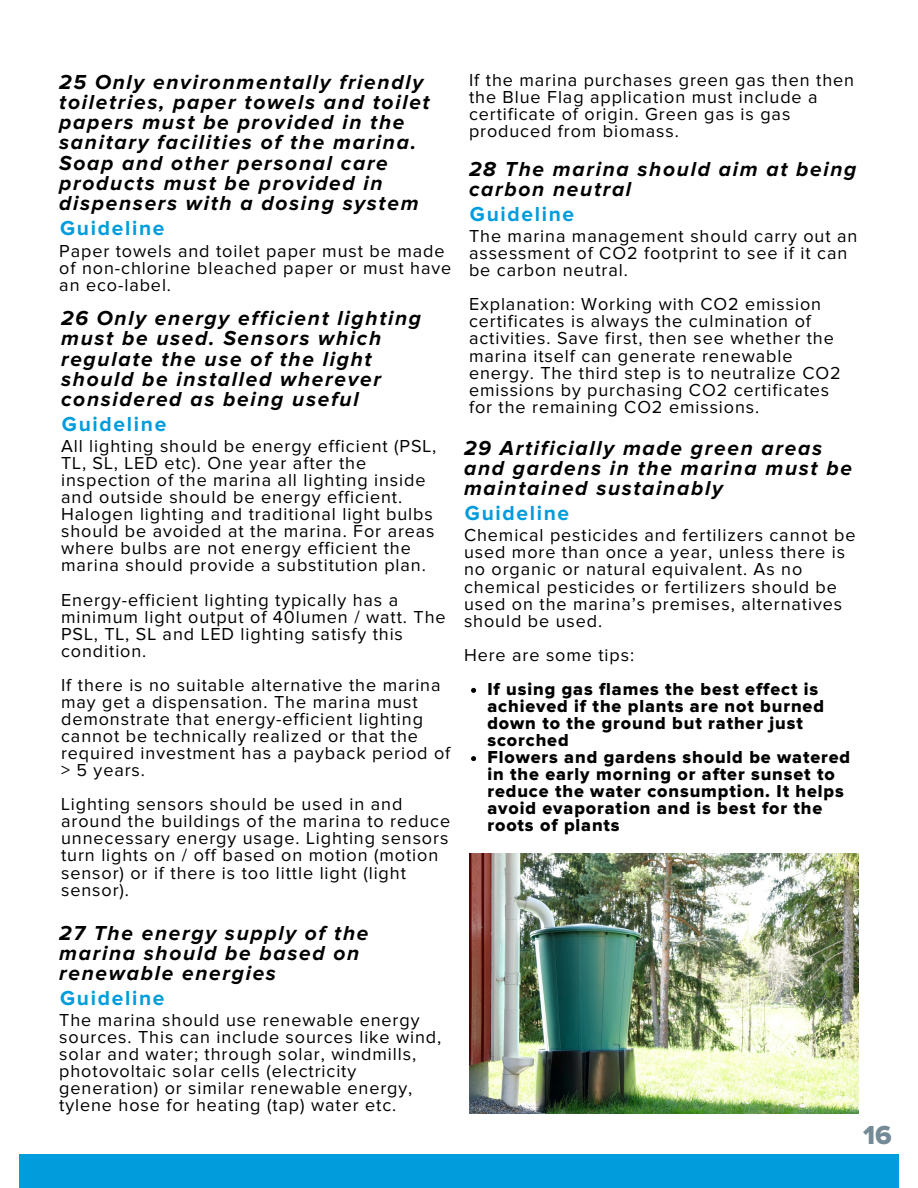
<style>
.page{position:relative;width:918px;height:1188px;background:#fff}
.page>*{position:absolute;margin:0;border:0;box-sizing:border-box;transform-origin:0 0}
.t1{font:27px "Proxima Nova Extrabld";color:#748a96}
.t2{font:italic 700 21px/20.2px "Proxima Nova";letter-spacing:.08em;color:#000}
.t3{font:700 21px "Proxima Nova";letter-spacing:.08em;color:#009cdc}
.t4{font:18px/17.1px "Proxima Nova";letter-spacing:.05em;color:#000}
.t5{font:18px/17.1px "Proxima Nova Extrabld";letter-spacing:.05em;color:#000}
</style>
<div class="page">
<div style="left:19px;top:1154px;width:880px;height:34px;background:#009cdc"></div>
<img style="left:469px;top:854px;width:389px;height:260px">
<svg style="left:471px;top:688px;width:5px;height:5px"></svg>
<svg style="left:471px;top:756px;width:5px;height:5px"></svg>
<p class="t2" style="left:59px;top:72px;width:372px">25 Only environmentally friendly toiletries, paper towels and toilet papers must be provided in the sanitary facilities of the marina.<br>Soap and other personal care products must be provided in dispensers with a dosing system</p>
<p class="t4" style="left:59px;top:243px;width:394px">Paper towels and toilet paper must be made of non-chlorine bleached paper or must have an eco-label.</p>
<p class="t2" style="left:61px;top:309px;width:362px">26 Only energy efficient lighting must be used. Sensors which regulate the use of the light should be installed wherever considered as being useful</p>
<p class="t3" style="left:60px;top:219px;width:106px">Guideline</p>
<p class="t3" style="left:62px;top:414px;width:106px">Guideline</p>
<p class="t4" style="left:61px;top:438px;width:377px">All lighting should be energy efficient (PSL, TL, SL, LED etc). One year after the inspection of the marina all lighting inside and outside should be energy efficient.<br>Halogen lighting and traditional light bulbs should be avoided at the marina. For areas where bulbs are not energy efficient the marina should provide a substitution plan.</p>
<p class="t4" style="left:61px;top:592px;width:386px">Energy-efficient lighting typically has a minimum light output of 40lumen / watt. The PSL, TL, SL and LED lighting satisfy this condition.</p>
<p class="t4" style="left:61px;top:677px;width:391px">If there is no suitable alternative the marina may get a dispensation. The marina must demonstrate that energy-efficient lighting cannot be technically realized or that the required investment has a payback period of &gt; 5 years.</p>
<p class="t4" style="left:61px;top:797px;width:391px">Lighting sensors should be used in and around the buildings of the marina to reduce unnecessary energy usage. Lighting sensors turn lights on / off based on motion (motion sensor) or if there is too little light (light sensor).</p>
<p class="t2" style="left:59px;top:924px;width:311px">27 The energy supply of the marina should be based on renewable energies</p>
<p class="t4" style="left:59px;top:1012px;width:383px">The marina should use renewable energy sources. This can include sources like wind, solar and water; through solar, windmills, photovoltaic solar cells (electricity generation) or similar renewable energy, tylene hose for heating (tap) water etc.</p>
<p class="t3" style="left:60px;top:988px;width:106px">Guideline</p>
<p class="t4" style="left:469px;top:72px;width:387px">If the marina purchases green gas then then the Blue Flag application must include a certificate of origin. Green gas is gas produced from biomass.</p>
<p class="t2" style="left:469px;top:160px;width:389px">28 The marina should aim at being carbon neutral</p>
<p class="t3" style="left:470px;top:204px;width:106px">Guideline</p>
<p class="t4" style="left:469px;top:228px;width:390px">The marina management should carry out an assessment of CO2 footprint to see if it can be carbon neutral.</p>
<p class="t4" style="left:469px;top:297px;width:373px">Explanation: Working with CO2 emission certificates is always the culmination of activities. Save first, then see whether the marina itself can generate renewable energy. The third step is to neutralize CO2 emissions by purchasing CO2 certificates for the remaining CO2 emissions.</p>
<p class="t2" style="left:464px;top:439px;width:390px">29 Artificially made green areas and gardens in the marina must be maintained sustainably</p>
<p class="t3" style="left:465px;top:503px;width:106px">Guideline</p>
<p class="t4" style="left:464px;top:528px;width:393px">Chemical pesticides and fertilizers cannot be used more than once a year, unless there is no organic or natural equivalent. As no chemical pesticides or fertilizers should be used on the marina’s premises, alternatives should be used.</p>
<p class="t4" style="left:464px;top:647px;width:172px">Here are some tips:</p>
<p class="t5" style="left:487px;top:681px;width:364px">If using gas flames the best effect is achieved if the plants are not burned down to the ground but rather just scorched<br>Flowers and gardens should be watered in the early morning or after sunset to reduce the water consumption. It helps avoid evaporation and is best for the roots of plants</p>
<h1 class="t1" style="left:863px;top:1123px;width:30px">16</h1>
</div>
